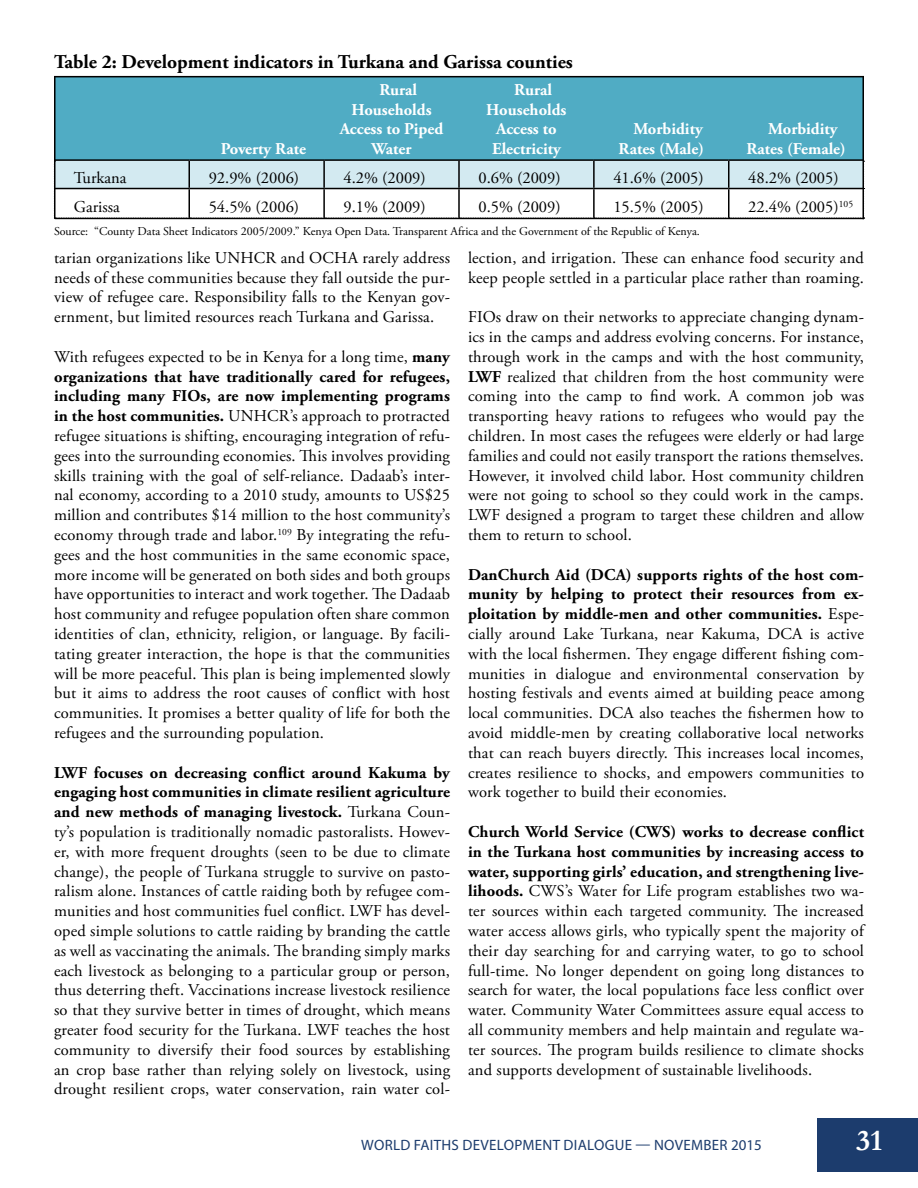
<style>
.page{position:relative;width:918px;height:1188px;background:#fff}
.page>*{position:absolute;margin:0;border:0;box-sizing:border-box;transform-origin:0 0}
.t1{font:700 30px "Garamond";color:#fff}
.t2{font:700 19.5px "Adobe Garamond Pro";color:#000}
.t3{font:16.5px/19.8px "Adobe Garamond Pro";letter-spacing:.01em;color:#000;text-align:justify}
.t4{font:700 16.5px/19.8px "Adobe Garamond Pro";color:#fff;text-align:right}
.t5{font:15px "Myriad Pro";letter-spacing:.02em;color:#1c3c6d}
.t6{font:12px "Adobe Garamond Pro";color:#000}
.s1{font-weight:700}
</style>
<div class="page">
<div style="left:817px;top:1118px;width:101px;height:54px;background:#1c3c6d"></div>
<div style="left:56px;top:77px;width:806px;height:82px;background:#50acc4"></div>
<hr style="left:54px;top:159px;width:135px;height:2px;background:#000">
<hr style="left:189px;top:159px;width:135px;height:2px;background:#000">
<hr style="left:324px;top:159px;width:135px;height:2px;background:#000">
<hr style="left:459px;top:159px;width:135px;height:2px;background:#000">
<hr style="left:594px;top:159px;width:135px;height:2px;background:#000">
<hr style="left:729px;top:159px;width:135px;height:2px;background:#000">
<svg style="left:54px;top:160px;width:811px;height:59px"></svg>
<hr style="left:54px;top:77px;width:2px;height:141px;background:#000">
<hr style="left:55px;top:218px;width:809px;height:1px;background:#000">
<hr style="left:862px;top:77px;width:2px;height:142px;background:#000">
<hr style="left:54px;top:76px;width:810px;height:1px;background:#000">
<p class="t2" style="left:54px;top:51px;width:520px">Table 2: Development indicators in Turkana and Garissa counties</p>
<p class="t4" style="left:221px;top:139px;width:87px">Poverty Rate</p>
<p class="t4" style="left:379px;top:80px;width:39px">Rural</p>
<p class="t4" style="left:351px;top:100px;width:82px">Households</p>
<p class="t4" style="left:340px;top:119px;width:105px">Access to Piped</p>
<p class="t4" style="left:372px;top:139px;width:42px">Water</p>
<p class="t4" style="left:514px;top:80px;width:39px">Rural</p>
<p class="t4" style="left:486px;top:100px;width:82px">Households</p>
<p class="t4" style="left:496px;top:119px;width:62px">Access to</p>
<p class="t4" style="left:492px;top:139px;width:70px">Electricity</p>
<p class="t4" style="left:619px;top:119px;width:87px">Morbidity<br>Rates (Male)</p>
<p class="t4" style="left:747px;top:119px;width:101px;text-align:left;text-indent:22px">Morbidity<br>Rates (Female)</p>
<p class="t3" style="left:74px;top:168px;width:54px">Turkana</p>
<p class="t3" style="left:209px;top:168px;width:92px">92.9% (2006)</p>
<p class="t3" style="left:344px;top:168px;width:84px">4.2% (2009)</p>
<p class="t3" style="left:478px;top:168px;width:84px">0.6% (2009)</p>
<p class="t3" style="left:613px;top:168px;width:92px">41.6% (2005)</p>
<p class="t3" style="left:748px;top:168px;width:92px">48.2% (2005)</p>
<p class="t3" style="left:74px;top:198px;width:47px">Garissa</p>
<p class="t3" style="left:209px;top:198px;width:92px">54.5% (2006)</p>
<p class="t3" style="left:344px;top:198px;width:84px">9.1% (2009)</p>
<p class="t3" style="left:478px;top:198px;width:84px">0.5% (2009)</p>
<p class="t3" style="left:613px;top:198px;width:92px">15.5% (2005)</p>
<p class="t3" style="left:748px;top:198px;width:106px">22.4% (2005)<sup>105</sup></p>
<p class="t6" style="left:54px;top:224px;width:647px">Source: “County Data Sheet Indicators 2005/2009.” Kenya Open Data. Transparent Africa and the Government of the Republic of Kenya.</p>
<p class="t3" style="left:54px;top:248px;width:398px">tarian organizations like UNHCR and OCHA rarely address needs of these communities because they fall outside the pur&shy;view of refugee care. Responsibility falls to the Kenyan gov&shy;ernment, but limited resources reach Turkana and Garissa.</p>
<p class="t3" style="left:54px;top:347px;width:398px">With refugees expected to be in Kenya for a long time, <span class="s1">many organizations that have traditionally cared for refugees, including many FIOs, are now implementing programs in the host communities.</span> UNHCR’s approach to protracted refugee situations is shifting, encouraging integration of refu&shy;gees into the surrounding economies. This involves providing skills training with the goal of self-reliance. Dadaab’s inter&shy;nal economy, according to a 2010 study, amounts to US$25 million and contributes $14 million to the host community’s economy through trade and labor.<sup>109</sup> By integrating the refu&shy;gees and the host communities in the same economic space, more income will be generated on both sides and both groups have opportunities to interact and work together. The Dadaab host community and refugee population often share common identities of clan, ethnicity, religion, or language. By facili&shy;tating greater interaction, the hope is that the communities will be more peaceful. This plan is being implemented slowly but it aims to address the root causes of conflict with host communities. It promises a better quality of life for both the refugees and the surrounding population.</p>
<p class="t3" style="left:54px;top:763px;width:398px"><span class="s1">LWF focuses on decreasing conflict around Kakuma by engaging host communities in climate resilient agriculture and new methods of managing livestock.</span> Turkana Coun&shy;ty’s population is traditionally nomadic pastoralists. Howev&shy;er, with more frequent droughts (seen to be due to climate change), the people of Turkana struggle to survive on pasto&shy;ralism alone. Instances of cattle raiding both by refugee com&shy;munities and host communities fuel conflict. LWF has devel&shy;oped simple solutions to cattle raiding by branding the cattle as well as vaccinating the animals. The branding simply marks each livestock as belonging to a particular group or person, thus deterring theft. Vaccinations increase livestock resilience so that they survive better in times of drought, which means greater food security for the Turkana. LWF teaches the host community to diversify their food sources by establishing an crop base rather than relying solely on livestock, using drought resilient crops, water conservation, rain water col-</p>
<p class="t3" style="left:468px;top:248px;width:397px">lection, and irrigation. These can enhance food security and keep people settled in a particular place rather than roaming.</p>
<p class="t3" style="left:468px;top:308px;width:398px">FIOs draw on their networks to appreciate changing dynam&shy;ics in the camps and address evolving concerns. For instance, through work in the camps and with the host community, <span class="s1">LWF</span> realized that children from the host community were coming into the camp to find work. A common job was transporting heavy rations to refugees who would pay the children. In most cases the refugees were elderly or had large families and could not easily transport the rations themselves.<br>However, it involved child labor. Host community children were not going to school so they could work in the camps.<br>LWF designed a program to target these children and allow them to return to school.</p>
<p class="t3" style="left:468px;top:565px;width:398px"><span class="s1">DanChurch Aid (DCA) supports rights of the host com&shy;munity by helping to protect their resources from ex&shy;ploitation by middle-men and other communities.</span> Espe&shy;cially around Lake Turkana, near Kakuma, DCA is active with the local fishermen. They engage different fishing com&shy;munities in dialogue and environmental conservation by hosting festivals and events aimed at building peace among local communities. DCA also teaches the fishermen how to avoid middle-men by creating collaborative local networks that can reach buyers directly. This increases local incomes, creates resilience to shocks, and empowers communities to work together to build their economies.</p>
<p class="t3" style="left:468px;top:823px;width:398px"><span class="s1">Church World Service (CWS) works to decrease conflict in the Turkana host communities by increasing access to water, supporting girls’ education, and strengthening live&shy;lihoods.</span> CWS’s Water for Life program establishes two wa&shy;ter sources within each targeted community. The increased water access allows girls, who typically spent the majority of their day searching for and carrying water, to go to school full-time. No longer dependent on going long distances to search for water, the local populations face less conflict over water. Community Water Committees assure equal access to all community members and help maintain and regulate wa&shy;ter sources. The program builds resilience to climate shocks and supports development of sustainable livelihoods.</p>
<p class="t5" style="left:361px;top:1136px;width:402px">WORLD FAITHS DEVELOPMENT DIALOGUE — NOVEMBER 2015</p>
<h1 class="t1" style="left:856px;top:1123px;width:27px">31</h1>
</div>
